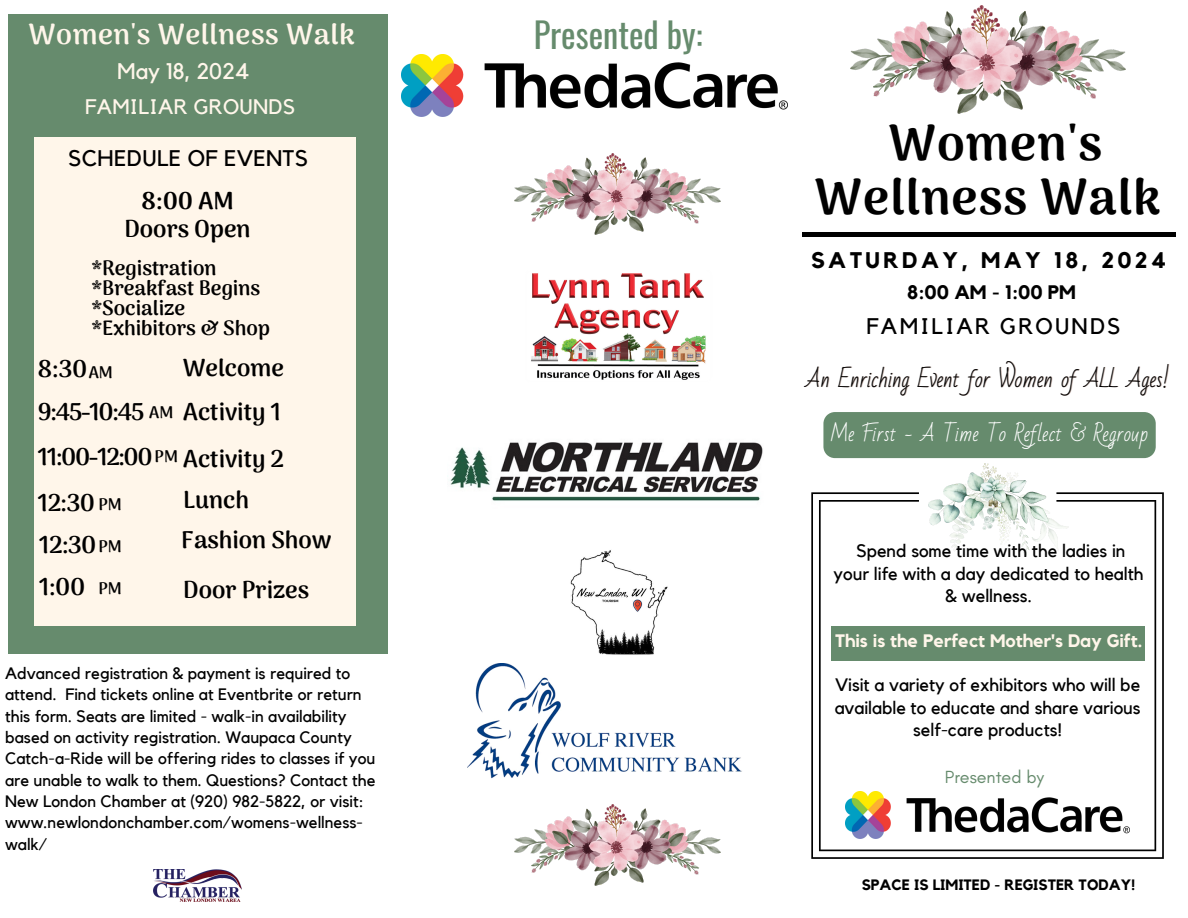
<style>
.page{position:relative;width:1188px;height:918px;background:#fff}
.page>*{position:absolute;margin:0;border:0;box-sizing:border-box;transform-origin:0 0}
.t1{font:900 49.65px/54.2px "Arima Madurai";letter-spacing:.02em;color:#000;text-align:center}
.t2{font:34.5px "Oswald";color:#668b6d}
.t3{font:800 28.5px "Arima Madurai";letter-spacing:.02em;color:#fff6ea}
.t4{font:800 24px "Arima Madurai";color:#000}
.t5{font:900 24px "Arima Madurai";color:#000}
.t6{font:700 22.5px "Kollektif";letter-spacing:.15em;color:#000}
.t7{font:22.5px "Kollektif";letter-spacing:.015em;color:#000}
.t8{font:22.5px "Kollektif";letter-spacing:.1em;color:#000}
.t9{font:22.5px "Kollektif";color:#fff6ea}
.t10{font:21px "Bad Script";letter-spacing:-.005em;color:#000}
.t11{font:21px "Kollektif";letter-spacing:.015em;color:#fff6ea}
.t12{font:800 20.55px "Arima Madurai";color:#000}
.t13{font:19.5px "Bad Script";letter-spacing:.01em;color:#fff}
.t14{font:700 19.5px "Kollektif";color:#000}
.t15{font:18px/22.5px "Kollektif";color:#000;text-align:center}
.t16{font:700 18px "Kollektif";color:#fff6ea}
.t17{font:17.85px "Glacial Indifference";color:#668b6d}
.t18{font:16.5px/21.3px "Kollektif";color:#000}
.t19{font:800 16.5px "Arima Madurai";color:#000}
.t20{font:700 15px "Kollektif";color:#000}
</style>
<div class="page">
<hr style="left:802px;top:233px;width:373px;height:3px;background:#000">
<img style="left:154px;top:869px;width:87px;height:33px">
<svg style="left:811px;top:492px;width:353px;height:367px"></svg>
<img style="left:845px;top:792px;width:285px;height:46px">
<div style="left:8px;top:14px;width:379px;height:640px;background:#668b6d"></div>
<div style="left:35px;top:137px;width:321px;height:489px;background:#fff6ea"></div>
<div style="left:831px;top:626px;width:314px;height:34px;background:#668b6d"></div>
<img style="left:570px;top:550px;width:98px;height:105px">
<img style="left:401px;top:55px;width:386px;height:62px">
<img style="left:531px;top:273px;width:175px;height:107px">
<img style="left:929px;top:464px;width:139px;height:92px">
<img style="left:515px;top:153px;width:206px;height:81px">
<img style="left:851px;top:5px;width:274px;height:108px">
<img style="left:450px;top:442px;width:313px;height:59px">
<img style="left:467px;top:664px;width:275px;height:115px">
<div style="left:823px;top:412px;width:333px;height:46px;background:#668b6d"></div>
<img style="left:515px;top:805px;width:206px;height:81px">
<p class="t3" style="left:29px;top:17px;width:328px">Women's Wellness Walk</p>
<h4 class="t9" style="left:117px;top:61px;width:133px">May 18, 2024</h4>
<p class="t11" style="left:85px;top:97px;width:212px">FAMILIAR GROUNDS</p>
<h6 class="t7" style="left:68px;top:148px;width:241px">SCHEDULE OF EVENTS</h6>
<h6 class="t5" style="left:141px;top:186px;width:94px">8:00 AM</h6>
<p class="t4" style="left:124px;top:215px;width:128px">Doors Open</p>
<h6 class="t12" style="left:92px;top:256px;width:126px">*Registration</h6>
<p class="t12" style="left:92px;top:276px;width:170px">*Breakfast Begins</p>
<p class="t12" style="left:92px;top:296px;width:95px">*Socialize</p>
<p class="t12" style="left:92px;top:315px;width:180px">*Exhibitors &amp; Shop</p>
<h2 class="t4" style="left:183px;top:354px;width:103px">Welcome</h2>
<p class="t4" style="left:183px;top:397px;width:100px">Activity 1</p>
<p class="t4" style="left:183px;top:444px;width:102px">Activity 2</p>
<p class="t4" style="left:183px;top:486px;width:67px">Lunch</p>
<p class="t4" style="left:181px;top:526px;width:152px">Fashion Show</p>
<h1 class="t4" style="left:183px;top:576px;width:127px">Door Prizes</h1>
<p class="t4" style="left:37px;top:355px;width:52px">8:30</p>
<p class="t19" style="left:89px;top:362px;width:26px">AM</p>
<h4 class="t4" style="left:37px;top:398px;width:109px">9:45-10:45</h4>
<p class="t19" style="left:149px;top:403px;width:26px">AM</p>
<h5 class="t4" style="left:37px;top:443px;width:117px">11:00-12:00</h5>
<p class="t19" style="left:155px;top:447px;width:25px">PM</p>
<p class="t4" style="left:37px;top:489px;width:59px">12:30</p>
<p class="t19" style="left:98px;top:495px;width:25px">PM</p>
<p class="t4" style="left:39px;top:530px;width:59px">12:30</p>
<p class="t19" style="left:98px;top:536px;width:25px">PM</p>
<p class="t4" style="left:39px;top:573px;width:48px">1:00</p>
<p class="t19" style="left:98px;top:579px;width:25px">PM</p>
<h6 class="t18" style="left:5px;top:663px;width:372px">Advanced registration &amp; payment is required to attend. Find tickets online at Eventbrite or return this form. Seats are limited - walk-in availability based on activity registration. Waupaca County Catch-a-Ride will be offering rides to classes if you are unable to walk to them. Questions? Contact the New London Chamber at (920) 982-5822, or visit: www.newlondonchamber.com/womens-wellness&shy;walk/</h6>
<p class="t2" style="left:534px;top:8px;width:170px">Presented by:</p>
<h3 class="t1" style="left:815px;top:116px;width:347px">Women's<br>Wellness Walk</h3>
<p class="t6" style="left:811px;top:250px;width:357px">SATURDAY, MAY 18, 2024</p>
<h6 class="t14" style="left:907px;top:283px;width:170px">8:00 AM - 1:00 PM</h6>
<h5 class="t8" style="left:867px;top:316px;width:256px">FAMILIAR GROUNDS</h5>
<p class="t10" style="left:806px;top:367px;width:365px">An Enriching Event for Women ofALL Ages!</p>
<h6 class="t13" style="left:831px;top:423px;width:318px">Me First - A Time To Reflect &amp; Regroup</h6>
<h6 class="t15" style="left:834px;top:541px;width:312px">Spend some time with the ladies in<br>your life with a day dedicated to health &amp; wellness.</h6>
<p class="t16" style="left:835px;top:633px;width:309px">This is the Perfect Mother's Day Gift.</p>
<h6 class="t15" style="left:835px;top:674px;width:307px">Visit a variety of exhibitors who will be available to educate and share various self-care products!</h6>
<p class="t17" style="left:945px;top:766px;width:101px">Presented by</p>
<h6 class="t20" style="left:862px;top:878px;width:275px">SPACE IS LIMITED - REGISTER TODAY!</h6>
</div>
